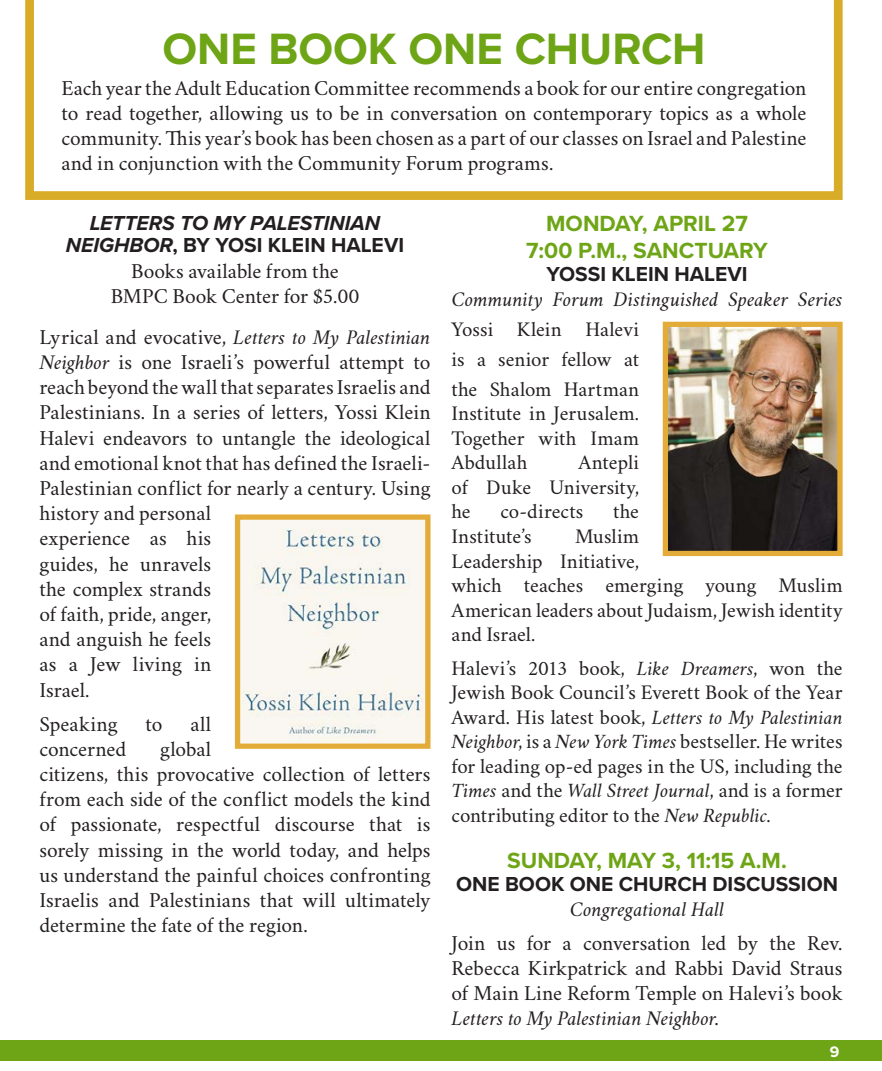
<style>
.page{position:relative;width:882px;height:1071px;background:#fff}
.page>*{position:absolute;margin:0;border:0;box-sizing:border-box;transform-origin:0 0}
.Dates_at_a_Glance{font:700 45.5px "Proxima Nova";color:#6ea516}
.Centered_Paragraph{font:700 22.75px "Proxima Nova";color:#6ea516}
.Body_Text_-_With_Par{font:21px/25.2px "Crimson";letter-spacing:-.005em;color:#231f20}
.Body_Text{font:21px/25.2px "Crimson";letter-spacing:.005em;color:#231f20;text-align:justify}
.Dates_at_a_Glance-2{font:italic 700 21px/22.8px "Proxima Nova";letter-spacing:-.005em;color:#231f20;text-align:center}
.Dates_at_a_Glance-3{font:21px/25.2px "Crimson";letter-spacing:-.005em;color:#231f20;text-align:center}
.Centered_Paragraph-2{font:700 21px "Proxima Nova";color:#231f20}
.Body_Text_-_With_Par-2{font:italic 21px "Crimson";color:#231f20}
.Centered_Paragraph-3{font:italic 21px "Crimson";color:#231f20}
.Body_Text_-_With_Par-3{font:20.47px/24.5px "Crimson";color:#231f20;text-align:justify}
.t1{font:700 15.75px "Proxima Nova";color:#fff}
.s1{font-style:normal}
.s2{font-style:italic}
</style>
<div class="page">
<div style="left:0;top:1040px;width:882px;height:21px;background:#6ea516"></div>
<svg style="left:25px;top:0;width:818px;height:200px"></svg>
<img style="left:241px;top:520px;width:183px;height:223px">
<div style="left:235px;top:514px;width:195px;height:235px;border:5px solid #e3ac38"></div>
<img style="left:669px;top:328px;width:168px;height:222px">
<div style="left:663px;top:322px;width:180px;height:234px;border:5px solid #e3ac38"></div>
<p class="Dates_at_a_Glance" style="left:162px;top:14px;width:545px">ONE BOOK ONE CHURCH</p>
<p class="Body_Text" style="left:61px;top:74px;width:747px">Each year the Adult Education Committee recommends a book for our entire congregation to read together, allowing us to be in conversation on contemporary topics as a whole community. This year’s book has been chosen as a part of our classes on Israel and Palestine and in conjunction with the Community Forum programs.</p>
<p class="Dates_at_a_Glance-2" style="left:66px;top:211px;width:340px">LETTERS TO MY PALESTINIAN<br>NEIGHBOR<span class="s1">, BY YOSI KLEIN HALEVI</span></p>
<p class="Dates_at_a_Glance-3" style="left:111px;top:257px;width:250px">Books available from the<br>BMPC Book Center for $5.00</p>
<p class="Body_Text_-_With_Par" style="left:39px;top:323px;width:393px">Lyrical and evocative, <span class="s2">Letters to My Palestinian<br>Neighbor</span> is one Israeli’s powerful attempt to reach beyond the wall that separates Israelis and<br>Palestinians. In a series of letters, Yossi Klein<br>Halevi endeavors to untangle the ideological and emotional knot that has defined the Israeli-<br>Palestinian conflict for nearly a century. Using history and personal<br>experience as his<br>guides, he unravels<br>the complex strands<br>of faith, pride, anger,<br>and anguish he feels<br>as a Jew living in<br>Israel.</p>
<p class="Body_Text_-_With_Par" style="left:39px;top:710px;width:80px">Speaking</p>
<p class="Body_Text_-_With_Par" style="left:146px;top:710px;width:19px">to</p>
<p class="Body_Text_-_With_Par" style="left:191px;top:710px;width:22px">all</p>
<p class="Body_Text_-_With_Par" style="left:39px;top:735px;width:88px">concerned</p>
<p class="Body_Text_-_With_Par" style="left:39px;top:735px;width:393px;text-indent:121px">global<br>citizens, this provocative collection of letters from each side of the conflict models the kind of passionate, respectful discourse that is sorely missing in the world today, and helps us understand the painful choices confronting Israelis and Palestinians that will ultimately determine the fate of the region.</p>
<p class="Centered_Paragraph" style="left:546px;top:207px;width:203px">MONDAY, APRIL 27</p>
<p class="Centered_Paragraph" style="left:526px;top:234px;width:243px">7:00 P.M., SANCTUARY</p>
<p class="Centered_Paragraph-2" style="left:546px;top:258px;width:203px">YOSSI KLEIN HALEVI</p>
<p class="Body_Text_-_With_Par-2" style="left:451px;top:286px;width:393px">Community Forum Distinguished Speaker Series</p>
<p class="Body_Text_-_With_Par-3" style="left:452px;top:313px;width:189px;line-height:29.8px">Yossi Klein Halevi is a senior fellow at the Shalom Hartman</p>
<p class="Body_Text_-_With_Par-3" style="left:452px;top:400px;width:189px">Institute in Jerusalem.<br>Together with Imam Abdullah</p>
<p class="Body_Text_-_With_Par-3" style="left:452px;top:449px;width:189px;text-indent:127px">Antepli of Duke University, he</p>
<p class="Body_Text_-_With_Par-3" style="left:500px;top:498px;width:85px">co-directs</p>
<p class="Body_Text_-_With_Par-3" style="left:613px;top:498px;width:27px">the</p>
<p class="Body_Text_-_With_Par-3" style="left:452px;top:523px;width:82px">Institute’s</p>
<p class="Body_Text_-_With_Par-3" style="left:452px;top:523px;width:393px;text-align:left;text-indent:124px">Muslim<br>Leadership Initiative,<br>which teaches emerging young Muslim<br>American leaders about Judaism, Jewish identity and Israel.</p>
<p class="Body_Text_-_With_Par-3" style="left:452px;top:654px;width:393px">Halevi’s 2013 book, <span class="s2">Like Dreamers</span>, won the Jewish Book Council’s Everett Book of the Year Award. His latest book, <span class="s2">Letters to My Palestinian Neighbor</span>, is a <span class="s2">New York Times</span> bestseller. He writes for leading op-ed pages in the US, including the <span class="s2">Times</span> and the <span class="s2">Wall Street Journal</span>, and is a former contributing editor to the <span class="s2">New Republic</span>.</p>
<p class="Centered_Paragraph" style="left:507px;top:844px;width:281px">SUNDAY, MAY 3, 11:15 A.M.</p>
<p class="Centered_Paragraph-2" style="left:456px;top:868px;width:383px">ONE BOOK ONE CHURCH DISCUSSION</p>
<p class="Centered_Paragraph-3" style="left:570px;top:897px;width:156px">Congregational Hall</p>
<p class="Body_Text_-_With_Par" style="left:452px;top:929px;width:393px;text-align:justify">Join us for a conversation led by the Rev.<br>Rebecca Kirkpatrick and Rabbi David Straus of Main Line Reform Temple on Halevi’s book <span class="s2">Letters to My Palestinian Neighbor</span>.</p>
<p class="t1" style="left:830px;top:1040px;width:11px">9</p>
</div>
